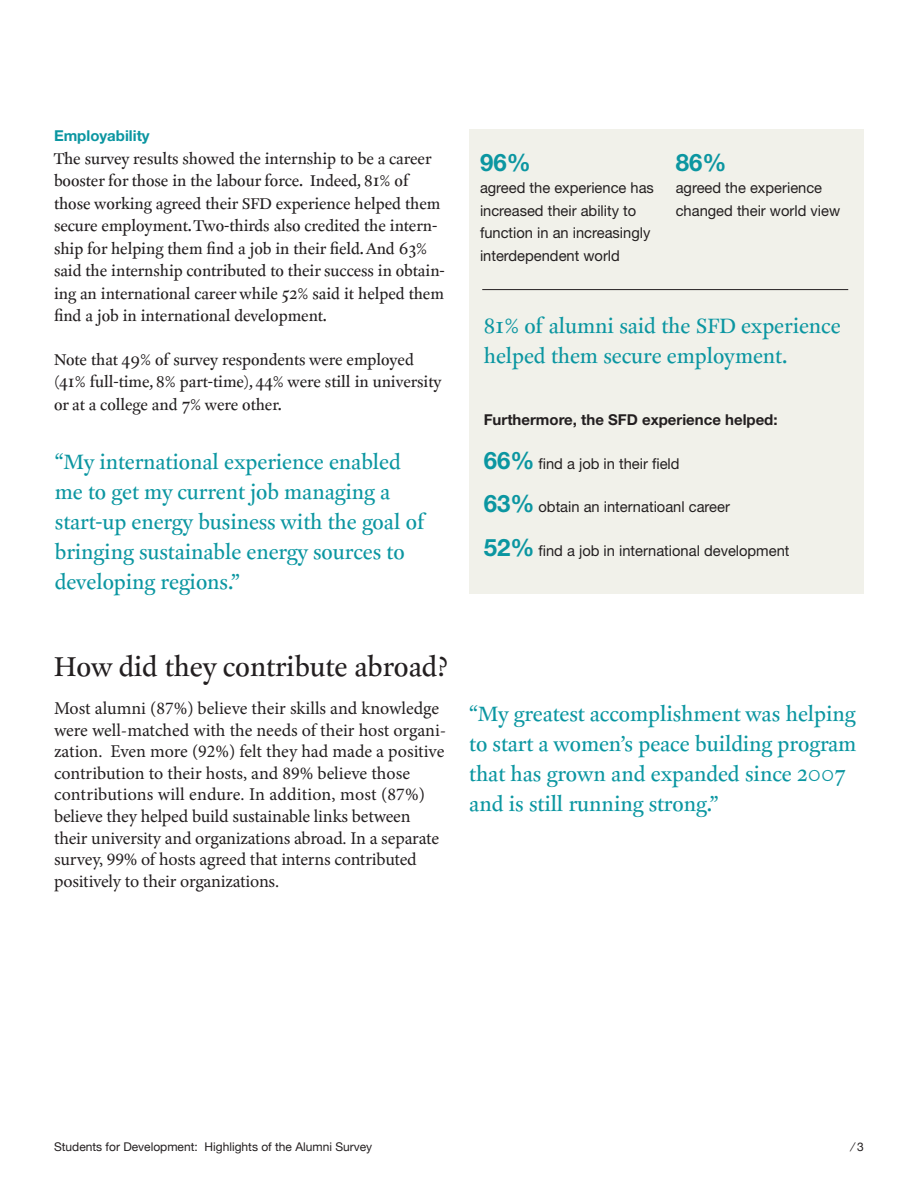
<style>
.page{position:relative;width:918px;height:1188px;background:#fff}
.page>*{position:absolute;margin:0;border:0;box-sizing:border-box;transform-origin:0 0}
.t1{font:31.5px "Clifford Eighteen Roman";color:#231f20}
.t2{font:24px/30px "Clifford Eighteen Roman";color:#0b96a1}
.t3{font:700 24px "Helvetica Neue";color:#0b96a1}
.t4{font:18px/22.5px "Clifford Eighteen Roman";color:#231f20}
.t5{font:18px/21.6px "Minion Pro";letter-spacing:-.005em;color:#231f20}
.t6{font:15px/22.5px "Helvetica Neue LT Std";color:#231f20}
.t7{font:700 15px "Helvetica Neue";color:#231f20}
.t8{font:700 15px "Helvetica Neue";color:#0b96a1}
.t9{font:12px "Helvetica Neue";color:#231f20}
.s1{font-family:"Helvetica Neue";font-weight:700;font-size:24px;color:#0b96a1}
</style>
<div class="page">
<div style="left:470px;top:130px;width:394px;height:464px;background:#f1f1ea"></div>
<hr style="left:482px;top:289px;width:366px;height:1px;background:#231f20">
<p class="t8" style="left:54px;top:127px;width:97px">Employability</p>
<p class="t4" style="left:54px;top:148px;width:392px">The survey results showed the internship to be a career booster for those in the labour force. Indeed, 81% of those working agreed their SFD experience helped them secure employment. Two-thirds also credited the intern&shy;ship for helping them find a job in their field. And 63% said the internship contributed to their success in obtain&shy;ing an international career while 52% said it helped them find a job in international development.</p>
<p class="t4" style="left:54px;top:349px;width:389px">Note that 49% of survey respondents were employed (41% full-time, 8% part-time), 44% were still in university or at a college and 7% were other.</p>
<p class="t2" style="left:55px;top:447px;width:371px">“My international experience enabled me to get my current job managing a start-up energy business with the goal of bringing sustainable energy sources to developing regions.”</p>
<p class="t3" style="left:480px;top:147px;width:52px">96%</p>
<p class="t6" style="left:480px;top:176px;width:175px">agreed the experience has increased their ability to function in an increasingly interdependent world</p>
<p class="t3" style="left:676px;top:147px;width:52px">86%</p>
<p class="t6" style="left:676px;top:176px;width:166px">agreed the experience changed their world view</p>
<p class="t2" style="left:484px;top:311px;width:358px">81% of alumni said the SFD experience helped them secure employment.</p>
<p class="t7" style="left:484px;top:410px;width:295px">Furthermore, the SFD experience helped:</p>
<p class="t6" style="left:484px;top:452px;width:197px"><span class="s1">66%</span> find a job in their field</p>
<p class="t6" style="left:484px;top:495px;width:248px"><span class="s1">63%</span> obtain an internatioanl career</p>
<p class="t6" style="left:484px;top:539px;width:307px"><span class="s1">52%</span> find a job in international development</p>
<p class="t1" style="left:54px;top:650px;width:395px">How did they contribute abroad?</p>
<p class="t5" style="left:54px;top:698px;width:394px">Most alumni (87%) believe their skills and knowledge were well-matched with the needs of their host organi&shy;zation. Even more (92%) felt they had made a positive contribution to their hosts, and 89% believe those contributions will endure. In addition, most (87%) believe they helped build sustainable links between their university and organizations abroad. In a separate survey, 99% of hosts agreed that interns contributed positively to their organizations.</p>
<p class="t2" style="left:469px;top:700px;width:389px">“My greatest accomplishment was helping to start a women’s peace building program that has grown and expanded since 2007 and is still running strong.”</p>
<p class="t9" style="left:54px;top:1139px;width:320px">Students for Development: Highlights of the Alumni Survey</p>
<p class="t9" style="left:852px;top:1139px;width:14px">⁄ 3</p>
</div>
